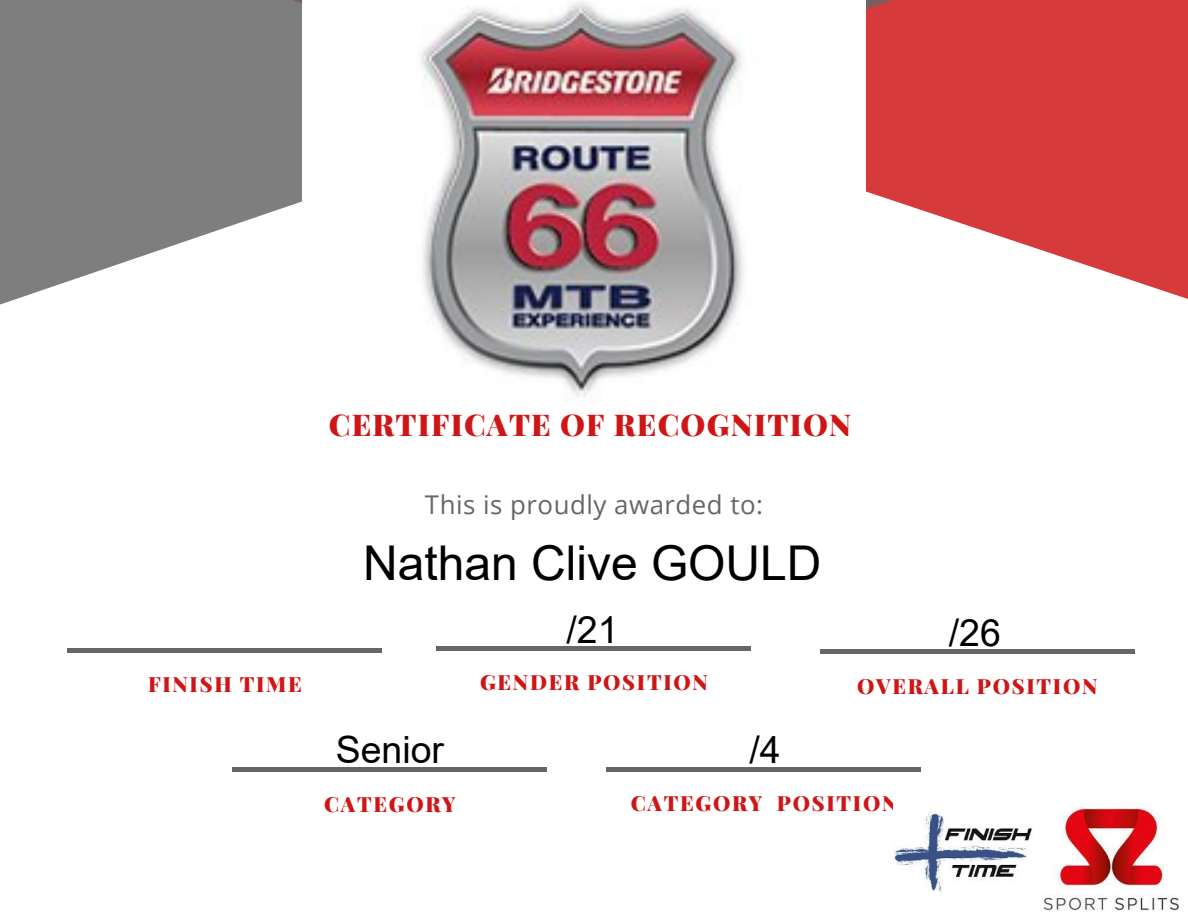
<style>
.page{position:relative;width:1188px;height:918px;background:#fff}
.page>*{position:absolute;margin:0;border:0;box-sizing:border-box;transform-origin:0 0}
.t1{font:48px "Arial";color:#000}
.t2{font:37.5px "Arial";color:#000}
.t3{font:900 30.15px "Playfair Display";letter-spacing:.04em;color:#cf1616}
.t4{font:25.8px "Open Sans";letter-spacing:.02em;color:#666}
.t5{font:900 21px "Playfair Display";letter-spacing:.08em;color:#cf1616}
</style>
<div class="page">
<svg style="left:893px;top:0;width:295px;height:299px;fill:#d63a3a"></svg>
<svg style="left:0;top:0;width:893px;height:305px;fill:#7e7e7e"></svg>
<div style="left:606px;top:767px;width:315px;height:5px;background:#666"></div>
<div style="left:436px;top:646px;width:315px;height:5px;background:#666"></div>
<hr style="left:232px;top:768px;width:315px;height:4px;background:#666">
<div style="left:67px;top:648px;width:315px;height:5px;background:#666"></div>
<hr style="left:820px;top:650px;width:315px;height:4px;background:#666">
<img style="left:1042px;top:804px;width:137px;height:107px">
<img style="left:894px;top:811px;width:138px;height:81px">
<img style="left:302px;top:0;width:564px;height:397px">
<h3 class="t3" style="left:329px;top:403px;width:524px">CERTIFICATE OF RECOGNITION</h3>
<p class="t4" style="left:425px;top:486px;width:340px">This is proudly awarded to:</p>
<h1 class="t1" style="left:363px;top:537px;width:460px">Nathan Clive GOULD</h1>
<h2 class="t2" style="left:566px;top:609px;width:54px">/21</h2>
<h2 class="t2" style="left:949px;top:612px;width:54px">/26</h2>
<p class="t5" style="left:480px;top:668px;width:229px">GENDER POSITION</p>
<p class="t5" style="left:148px;top:669px;width:155px">FINISH TIME</p>
<p class="t5" style="left:857px;top:671px;width:242px">OVERALL POSITION</p>
<h2 class="t2" style="left:336px;top:729px;width:110px">Senior</h2>
<p class="t5" style="left:324px;top:789px;width:133px">CATEGORY</p>
<h2 class="t2" style="left:749px;top:729px;width:33px">/4</h2>
<p class="t5" style="left:631px;top:788px;width:268px">CATEGORY POSITION</p>
</div>
